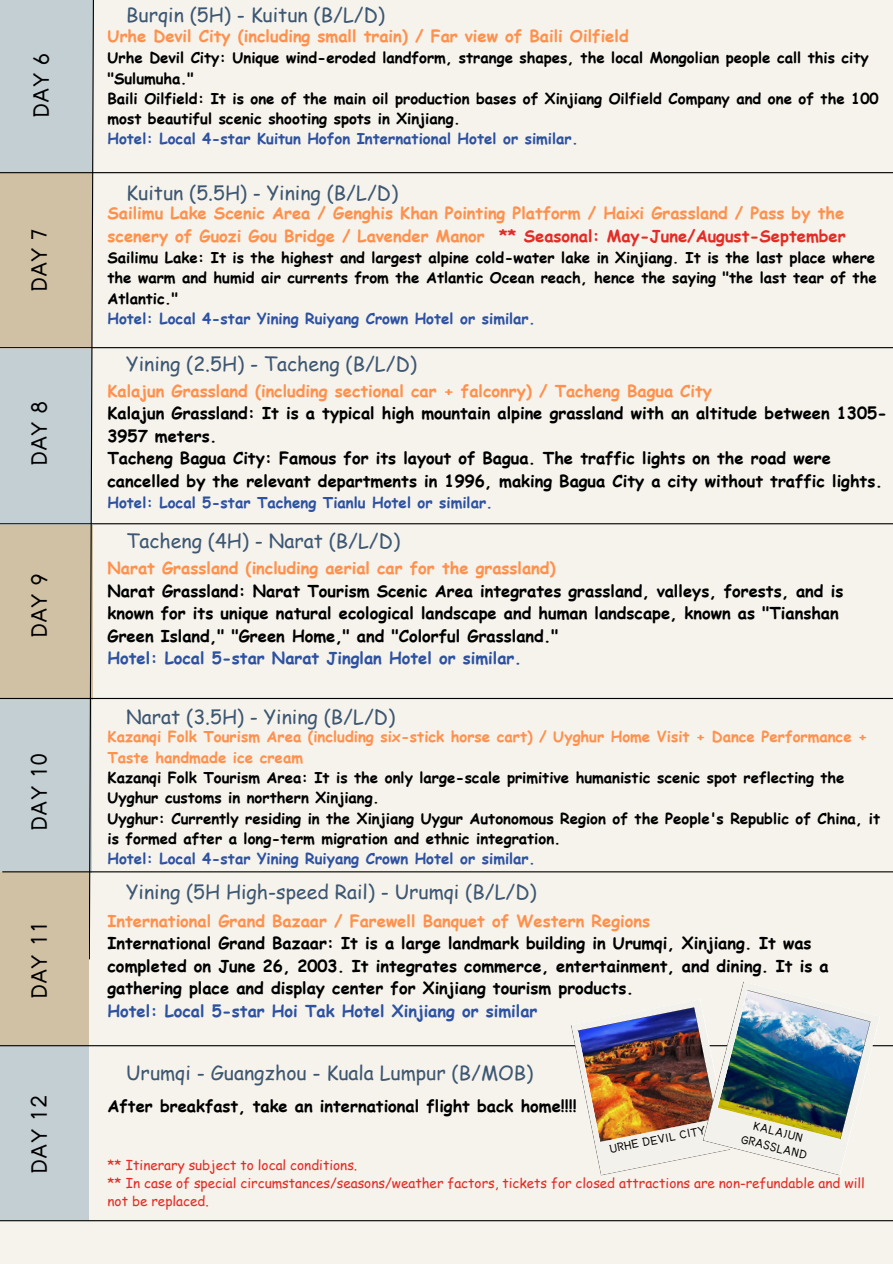
<style>
.page{position:relative;width:893px;height:1264px;background:#fff}
.page>*{position:absolute;margin:0;border:0;box-sizing:border-box;transform-origin:0 0}
.t1{font:22.5px "zcoolwenyiti";color:#000}
.t2{font:19.5px "Comic Sans MS";color:#3d5773}
.t3{font:700 16.5px/22.5px "Comic Sans MS";color:#000}
.t4{font:700 16.5px/22.5px "Comic Sans MS";color:#ff914d}
.t5{font:700 15px/20.2px "Comic Sans MS";color:#000}
.t6{font:700 15px "Comic Sans MS";color:#2d52a2}
.t7{font:13.5px/18px "Comic Sans MS";color:#e42b26}
.t8{font:12px "zcoolwenyiti";color:#000}
.s1{color:#2d52a2}
.s2{color:#e42b26}
.s3{color:#ff914d}
</style>
<div class="page">
<div style="left:0;top:0;width:892px;height:1263px;background:#f6f3ec"></div>
<div style="left:0;top:0;width:93px;height:172px;background:#c4cfd4"></div>
<div style="left:0;top:173px;width:92px;height:174px;background:#d1c1a4"></div>
<hr style="left:0;top:172px;width:892px;height:1px;background:#000">
<div style="left:0;top:349px;width:92px;height:174px;background:#c4cfd4"></div>
<div style="left:0;top:525px;width:93px;height:174px;background:#d1c1a4"></div>
<div style="left:0;top:699px;width:92px;height:173px;background:#c4cfd4"></div>
<hr style="left:0;top:347px;width:892px;height:1px;background:#000">
<hr style="left:0;top:523px;width:892px;height:1px;background:#000">
<hr style="left:0;top:698px;width:892px;height:1px;background:#000">
<hr style="left:0;top:1220px;width:892px;height:1px;background:#000">
<svg style="left:88px;top:0;width:6px;height:960px"></svg>
<div style="left:0;top:872px;width:89px;height:174px;background:#d1c1a4"></div>
<div style="left:0;top:1046px;width:88px;height:173px;background:#c4cfd4"></div>
<hr style="left:2px;top:871px;width:890px;height:1px;background:#000">
<hr style="left:0;top:1045px;width:892px;height:1px;background:#000">
<img style="left:570px;top:981px;width:310px;height:194px">
<h2 class="t1" style="left:31px;top:118px;width:67px;rotate:-90deg">DAY 6</h2>
<h3 class="t1" style="left:30px;top:292px;width:67px;rotate:-90deg">DAY 7</h3>
<h1 class="t1" style="left:30px;top:466px;width:67px;rotate:-90deg">DAY 8</h1>
<h2 class="t1" style="left:30px;top:638px;width:67px;rotate:-90deg">DAY 9</h2>
<h3 class="t1" style="left:30px;top:831px;width:80px;rotate:-90deg">DAY 10</h3>
<h2 class="t1" style="left:30px;top:999px;width:80px;rotate:-90deg">DAY 11</h2>
<h3 class="t1" style="left:30px;top:1173px;width:80px;rotate:-90deg">DAY 12</h3>
<h1 class="t2" style="left:126px;top:1px;width:260px">Burqin (5H) - Kuitun (B/L/D)</h1>
<h1 class="t4" style="left:107px;top:24px;width:522px">Urhe Devil City (including small train) / Far view of Baili Oilfield</h1>
<h1 class="t5" style="left:107px;top:47px;width:772px">Urhe Devil City: Unique wind-eroded landform, strange shapes, the local Mongolian people call this city "Sulumuha."<br>Baili Oilfield: It is one of the main oil production bases of Xinjiang Oilfield Company and one of the 100 most beautiful scenic shooting spots in Xinjiang.<br><span class="s1">Hotel: Local 4-star Kuitun Hofon International Hotel or similar.</span></h1>
<h2 class="t2" style="left:126px;top:178px;width:273px">Kuitun (5.5H) - Yining (B/L/D)</h2>
<h3 class="t4" style="left:107px;top:201px;width:739px">Sailimu Lake Scenic Area / Genghis Khan Pointing Platform / Haixi Grassland / Pass by the scenery of Guozi Gou Bridge / Lavender Manor <span class="s2">** Seasonal: May-June/August-September</span></h3>
<h3 class="t5" style="left:107px;top:247px;width:770px">Sailimu Lake: It is the highest and largest alpine cold-water lake in Xinjiang. It is the last place where the warm and humid air currents from the Atlantic Ocean reach, hence the saying "the last tear of the Atlantic."<br><span class="s1">Hotel: Local 4-star Yining Ruiyang Crown Hotel or similar.</span></h3>
<h1 class="t2" style="left:126px;top:349px;width:292px">Yining (2.5H) - Tacheng (B/L/D)</h1>
<h2 class="t3" style="left:107px;top:378px;width:781px"><span class="s3">Kalajun Grassland (including sectional car + falconry) / Tacheng Bagua City<br></span>Kalajun Grassland: It is a typical high mountain alpine grassland with an altitude between 1305- 3957 meters.<br>Tacheng Bagua City: Famous for its layout of Bagua. The traffic lights on the road were cancelled by the relevant departments in 1996, making Bagua City a city without traffic lights.</h2>
<h2 class="t6" style="left:107px;top:491px;width:387px">Hotel: Local 5-star Tacheng Tianlu Hotel or similar.</h2>
<h3 class="t2" style="left:126px;top:526px;width:275px">Tacheng (4H) - Narat (B/L/D)</h3>
<p class="t3" style="left:107px;top:556px;width:737px"><span class="s3">Narat Grassland (including aerial car for the grassland)<br></span>Narat Grassland: Narat Tourism Scenic Area integrates grassland, valleys, forests, and is known for its unique natural ecological landscape and human landscape, known as "Tianshan Green Island," "Green Home," and "Colorful Grassland."<br><span class="s1">Hotel: Local 5-star Narat Jinglan Hotel or similar.</span></p>
<p class="t2" style="left:126px;top:702px;width:270px">Narat (3.5H) - Yining (B/L/D)</p>
<p class="t5" style="left:107px;top:726px;width:774px"><span class="s3">Kazanqi Folk Tourism Area (including six-stick horse cart) / Uyghur Home Visit + Dance Performance + Taste handmade ice cream<br></span>Kazanqi Folk Tourism Area: It is the only large-scale primitive humanistic scenic spot reflecting the Uyghur customs in northern Xinjiang.<br>Uyghur: Currently residing in the Xinjiang Uygur Autonomous Region of the People's Republic of China, it is formed after a long-term migration and ethnic integration.<br><span class="s1">Hotel: Local 4-star Yining Ruiyang Crown Hotel or similar.</span></p>
<p class="t2" style="left:126px;top:877px;width:412px">Yining (5H High-speed Rail) - Urumqi (B/L/D)</p>
<h2 class="t3" style="left:107px;top:909px;width:722px"><span class="s3">International Grand Bazaar / Farewell Banquet of Western Regions<br></span>International Grand Bazaar: It is a large landmark building in Urumqi, Xinjiang. It was completed on June 26, 2003. It integrates commerce, entertainment, and dining. It is a gathering place and display center for Xinjiang tourism products.<br><span class="s1">Hotel: Local 5-star Hoi Tak Hotel Xinjiang or similar</span></h2>
<h1 class="t2" style="left:126px;top:1058px;width:408px">Urumqi - Guangzhou - Kuala Lumpur (B/MOB)</h1>
<h2 class="t3" style="left:107px;top:1094px;width:470px">After breakfast, take an international flight back home!!!!</h2>
<h4 class="t8" style="left:754px;top:1120px;width:53px;rotate:14deg">KALAJUN</h4>
<h3 class="t8" style="left:608px;top:1143px;width:99px;rotate:-11deg">URHE DEVIL CITY</h3>
<h4 class="t8" style="left:742px;top:1133px;width:69px;rotate:14deg">GRASSLAND</h4>
<h3 class="t7" style="left:107px;top:1155px;width:758px">** Itinerary subject to local conditions.<br>** In case of special circumstances/seasons/weather factors, tickets for closed attractions are non-refundable and will not be replaced.</h3>
</div>
